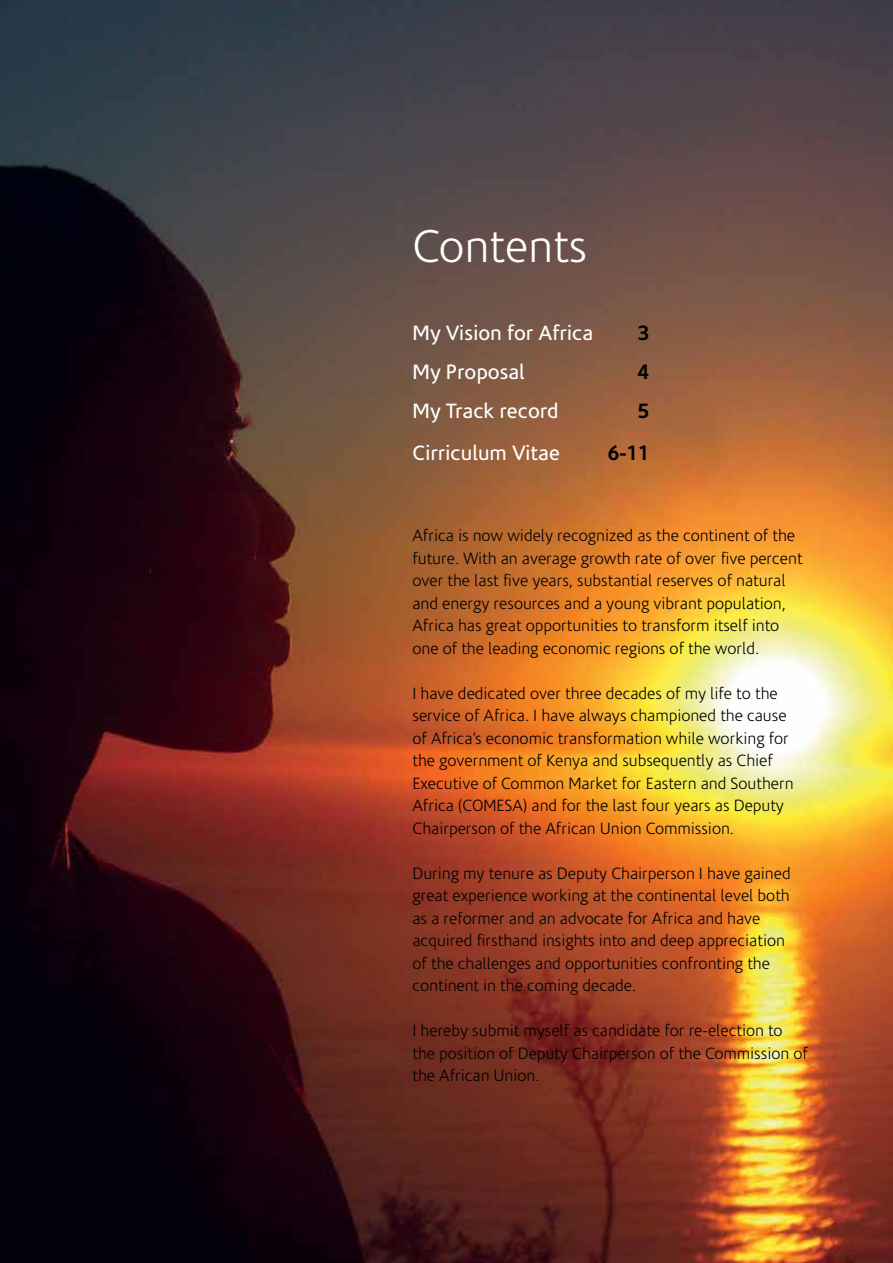
<style>
.page{position:relative;width:893px;height:1263px;background:#fff}
.page>*{position:absolute;margin:0;border:0;box-sizing:border-box;transform-origin:0 0}
.t1{font:300 46.5px "Corisande";color:#fff}
.t2{font:21px "Corisande";color:#fff}
.t3{font:700 21px "Corisande";color:#000}
.t4{font:300 16.5px/22.5px "Corisande";color:#000}
</style>
<div class="page">
<img style="left:0;top:0;width:893px;height:1263px">
<h1 class="t1" style="left:412px;top:222px;width:176px">Contents</h1>
<p class="t2" style="left:412px;top:322px;width:182px">My Vision for Africa</p>
<p class="t3" style="left:638px;top:321px;width:13px">3</p>
<p class="t2" style="left:412px;top:361px;width:114px">My Proposal</p>
<p class="t3" style="left:638px;top:360px;width:13px">4</p>
<p class="t2" style="left:412px;top:400px;width:148px">My Track record</p>
<p class="t3" style="left:638px;top:399px;width:13px">5</p>
<p class="t2" style="left:412px;top:442px;width:149px">Cirriculum Vitae</p>
<p class="t3" style="left:608px;top:441px;width:43px">6-11</p>
<p class="t4" style="left:412px;top:525px;width:392px">Africa is now widely recognized as the continent of the future. With an average growth rate of over five percent over the last five years, substantial reserves of natural and energy resources and a young vibrant population, Africa has great opportunities to transform itself into one of the leading economic regions of the world.</p>
<p class="t4" style="left:412px;top:682px;width:383px">I have dedicated over three decades of my life to the service of Africa. I have always championed the cause of Africa’s economic transformation while working for the government of Kenya and subsequently as Chief Executive of Common Market for Eastern and Southern Africa (COMESA) and for the last four years as Deputy Chairperson of the African Union Commission.</p>
<p class="t4" style="left:412px;top:862px;width:380px">During my tenure as Deputy Chairperson I have gained great experience working at the continental level both as a reformer and an advocate for Africa and have acquired firsthand insights into and deep appreciation of the challenges and opportunities confronting the continent in the coming decade.</p>
<p class="t4" style="left:412px;top:1020px;width:397px">I hereby submit myself as candidate for re-election to the position of Deputy Chairperson of the Commission of the African Union.</p>
</div>
